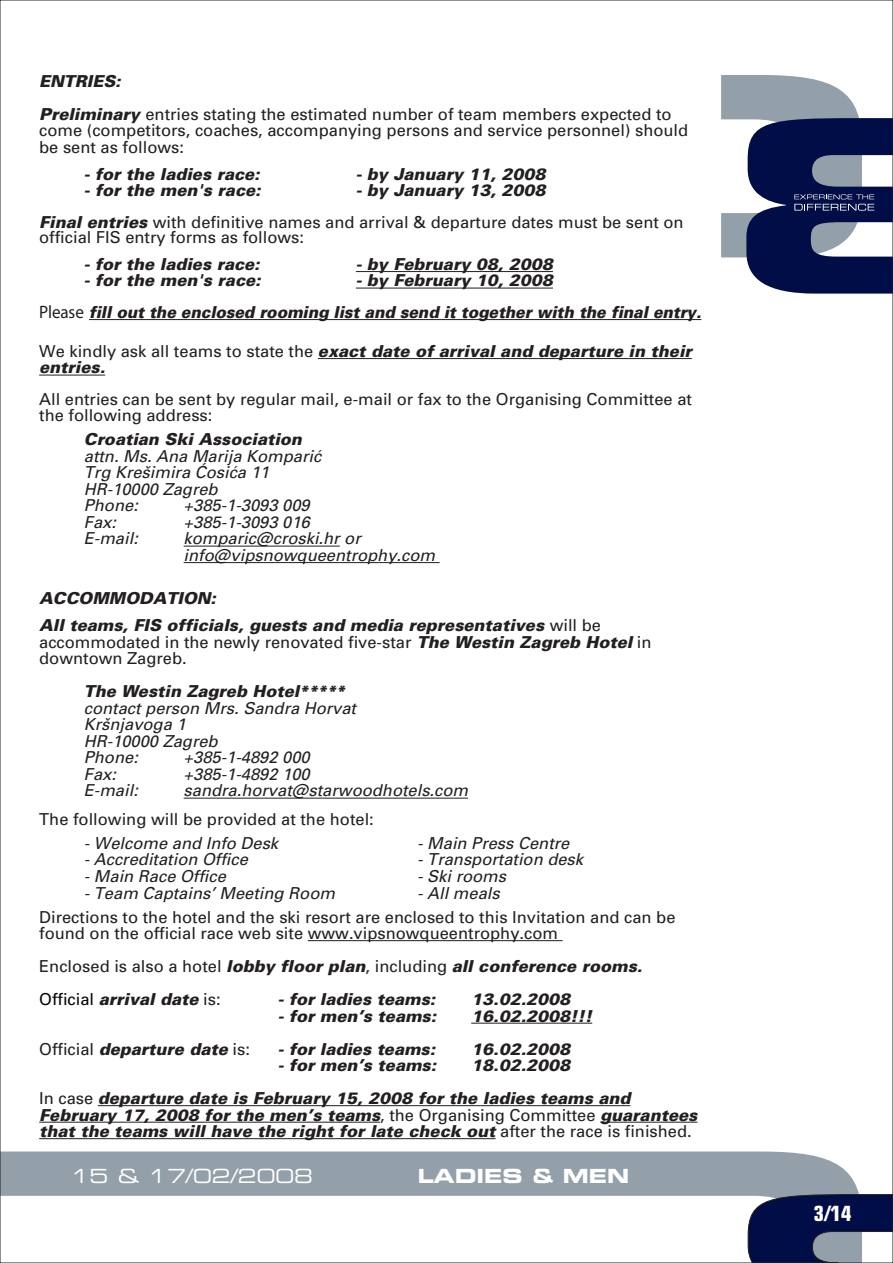
<style>
.page{position:relative;width:893px;height:1263px;background:#fff}
.page>*{position:absolute;margin:0;border:0;box-sizing:border-box;transform-origin:0 0}
.t1{font:700 condensed 21px "Eurostile";color:#fff}
.t2{font:19.5px "Eurostile Roman Extended Two";color:#fff}
.t3{font:19.5px "Eurostile Bold Extended Two";color:#fff}
.t4{font:italic 900 16.5px/16.5px "Univers";color:#231f20}
.t5{font:16.5px/16.5px "Univers";color:#231f20}
.t6{font:italic 16.5px/16.5px "Univers";color:#231f20}
.s1{font-weight:900;font-style:italic}
.s2{font-family:"Myriad";font-weight:400;font-style:normal;font-size:18px}
.s3{font-weight:400;font-style:normal}
.s4{font-weight:400;font-style:normal;color:#040503}
</style>
<div class="page">
<div style="left:2px;top:1151px;width:857px;height:45px;background:#94a0a9"></div>
<svg style="left:747px;top:1194px;width:144px;height:67px"></svg>
<hr style="left:356px;top:271px;width:197px;height:1px;background:#231f20">
<hr style="left:356px;top:288px;width:197px;height:1px;background:#231f20">
<hr style="left:89px;top:319px;width:612px;height:1px;background:#231f20">
<hr style="left:318px;top:358px;width:374px;height:1px;background:#231f20">
<hr style="left:39px;top:375px;width:66px;height:1px;background:#231f20">
<hr style="left:184px;top:546px;width:156px;height:1px;background:#231f20">
<hr style="left:184px;top:562px;width:256px;height:1px;background:#231f20">
<hr style="left:184px;top:798px;width:284px;height:1px;background:#231f20">
<hr style="left:308px;top:940px;width:255px;height:1px;background:#231f20">
<hr style="left:471px;top:1023px;width:121px;height:1px;background:#231f20">
<hr style="left:98px;top:1105px;width:532px;height:1px;background:#231f20">
<hr style="left:39px;top:1122px;width:341px;height:1px;background:#231f20">
<hr style="left:600px;top:1122px;width:97px;height:1px;background:#231f20">
<hr style="left:39px;top:1138px;width:457px;height:1px;background:#231f20">
<svg style="left:721px;top:75px;width:172px;height:219px"></svg>
<p class="t5" style="left:39px;top:65px;width:634px;line-height:33px"><span class="s1">ENTRIES:<br>Preliminary</span> entries stating the estimated number of team members expected to</p>
<p class="t5" style="left:39px;top:122px;width:651px">come (competitors, coaches, accompanying persons and service personnel) should be sent as follows:</p>
<p class="t4" style="left:84px;top:166px;width:177px">- for the ladies race:</p>
<p class="t4" style="left:356px;top:166px;width:191px">- by January 11, 2008</p>
<p class="t4" style="left:84px;top:182px;width:178px">- for the men's race:</p>
<p class="t5" style="left:39px;top:175px;width:646px;line-height:31.5px;text-indent:317px"><span class="s1">- by January 13, 2008<br>Final entries</span> with definitive names and arrival &amp; departure dates must be sent on</p>
<p class="t5" style="left:39px;top:229px;width:266px">official FIS entry forms as follows:</p>
<p class="t4" style="left:84px;top:256px;width:177px">- for the ladies race:</p>
<p class="t4" style="left:356px;top:256px;width:199px">- by February 08, 2008</p>
<p class="t4" style="left:84px;top:272px;width:178px">- for the men's race:</p>
<p class="t4" style="left:39px;top:265px;width:664px;line-height:31.5px;text-indent:317px">- by February 10, 2008<br><span class="s2">Please</span> fill out the enclosed rooming list and send it together with the final entry.</p>
<p class="t4" style="left:39px;top:343px;width:654px"><span class="s3">We kindly ask all teams to state the</span> exact date of arrival and departure in their entries.</p>
<p class="t5" style="left:39px;top:391px;width:654px">All entries can be sent by regular mail, e-mail or fax to the Organising Committee at the following address:</p>
<p class="t4" style="left:84px;top:431px;width:220px">Croatian Ski Association</p>
<p class="t6" style="left:84px;top:448px;width:239px">attn. Ms. Ana Marija KompariÊ<br>Trg Krešimira ∆osiÊa 11<br>HR-10000 Zagreb<br>Phone:</p>
<p class="t6" style="left:184px;top:497px;width:128px">+385-1-3093 009</p>
<p class="t6" style="left:84px;top:514px;width:34px">Fax:</p>
<p class="t6" style="left:184px;top:514px;width:128px">+385-1-3093 016</p>
<p class="t6" style="left:84px;top:530px;width:56px">E-mail:</p>
<p class="t6" style="left:184px;top:530px;width:253px">komparic@croski.hr or info@vipsnowqueentrophy.com</p>
<p class="t4" style="left:39px;top:585px;width:563px;line-height:27px">ACCOMMODATION:<br>All teams, FIS officials, guests and media representatives <span class="s3">will be</span></p>
<p class="t5" style="left:39px;top:634px;width:614px">accommodated in the newly renovated five-star <span class="s1">The Westin Zagreb Hotel</span> in downtown Zagreb.</p>
<p class="t4" style="left:84px;top:683px;width:263px">The Westin Zagreb Hotel*****</p>
<p class="t6" style="left:84px;top:700px;width:274px">contact person Mrs. Sandra Horvat<br>Kršnjavoga 1<br>HR-10000 Zagreb<br>Phone:</p>
<p class="t6" style="left:184px;top:749px;width:128px">+385-1-4892 000</p>
<p class="t6" style="left:84px;top:766px;width:34px">Fax:</p>
<p class="t6" style="left:184px;top:766px;width:128px">+385-1-4892 100</p>
<p class="t6" style="left:84px;top:782px;width:56px">E-mail:</p>
<p class="t6" style="left:184px;top:782px;width:286px">sandra.horvat@starwoodhotels.com</p>
<p class="t5" style="left:39px;top:811px;width:336px">The following will be provided at the hotel:</p>
<p class="t6" style="left:84px;top:835px;width:196px">- Welcome and Info Desk</p>
<p class="t6" style="left:417px;top:835px;width:154px">- Main Press Centre</p>
<p class="t6" style="left:84px;top:851px;width:166px">- Accreditation Office</p>
<p class="t6" style="left:417px;top:851px;width:167px">- Transportation desk</p>
<p class="t6" style="left:84px;top:868px;width:144px">- Main Race Office</p>
<p class="t6" style="left:417px;top:868px;width:90px">- Ski rooms</p>
<p class="t6" style="left:84px;top:884px;width:253px">- Team Captains’ Meeting Room</p>
<p class="t6" style="left:417px;top:884px;width:84px">- All meals</p>
<p class="t5" style="left:39px;top:908px;width:638px">Directions to the hotel and the ski resort are enclosed to this Invitation and can be found on the official race web site www.vipsnowqueentrophy.com</p>
<p class="t4" style="left:39px;top:949px;width:605px;line-height:33px"><span class="s3">Enclosed is also a hotel</span> lobby floor plan<span class="s3">, including</span> all conference rooms.<br><span class="s4">Official</span> arrival date <span class="s3">is:</span></p>
<p class="t4" style="left:278px;top:991px;width:159px">- for ladies teams:</p>
<p class="t4" style="left:471px;top:991px;width:101px">13.02.2008</p>
<p class="t4" style="left:278px;top:1007px;width:160px">- for men’s teams:</p>
<p class="t4" style="left:471px;top:1007px;width:123px">16.02.2008!!!</p>
<p class="t4" style="left:39px;top:1040px;width:212px"><span class="s3">Official</span> departure date <span class="s3">is:</span></p>
<p class="t4" style="left:278px;top:1040px;width:159px">- for ladies teams:</p>
<p class="t4" style="left:471px;top:1040px;width:101px">16.02.2008</p>
<p class="t4" style="left:278px;top:1057px;width:160px">- for men’s teams:</p>
<p class="t4" style="left:39px;top:1048px;width:593px;line-height:33px;text-indent:432px">18.02.2008<br><span class="s3">In case</span> departure date is February 15, 2008 for the ladies teams and</p>
<p class="t4" style="left:39px;top:1106px;width:660px">February 17, 2008 for the men’s teams<span class="s3">, the Organising Committee</span> guarantees that the teams will have the right for late check out <span class="s3">after the race is finished.</span></p>
<p class="t2" style="left:71px;top:1163px;width:244px">15 &amp; 17/02/2008</p>
<p class="t3" style="left:418px;top:1162px;width:213px">LADIES &amp; MEN</p>
<p class="t1" style="left:814px;top:1200px;width:39px">3/14</p>
</div>
